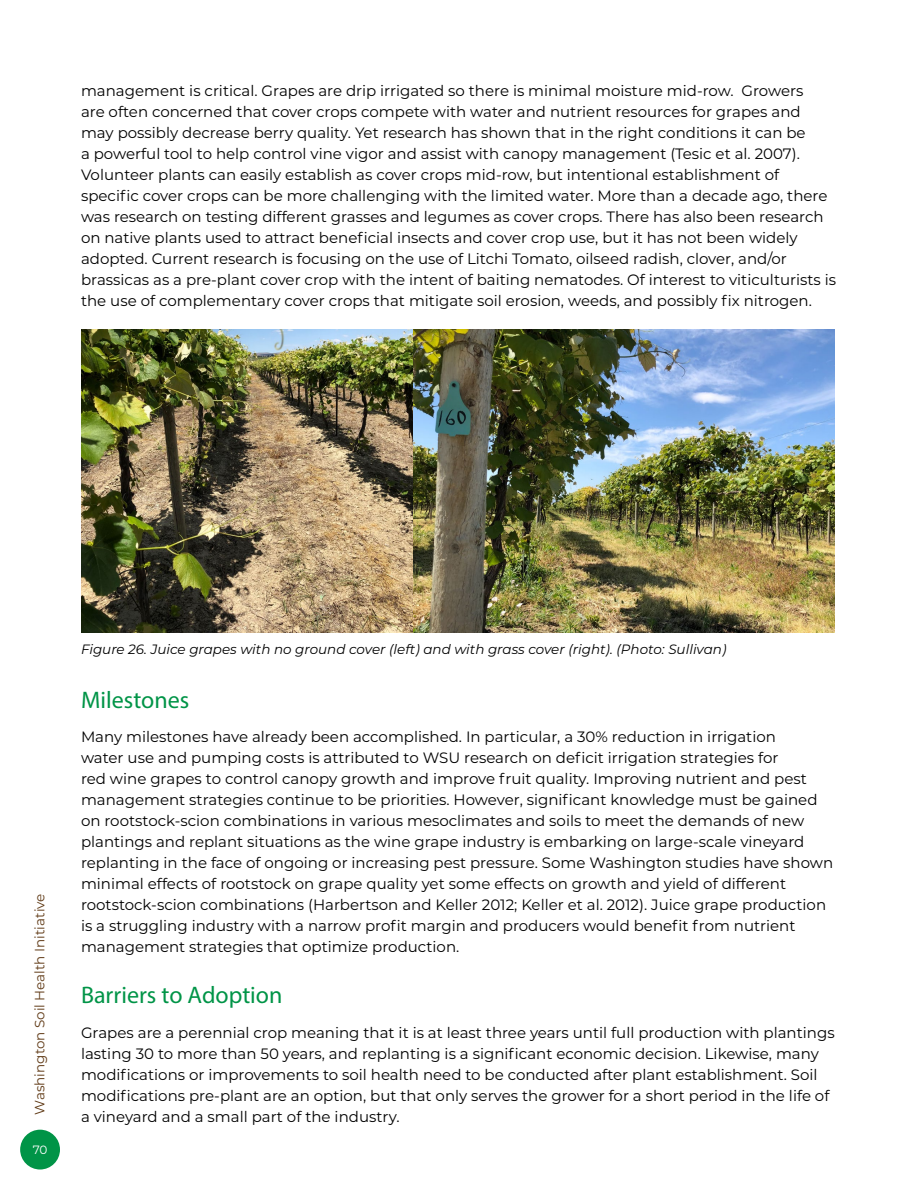
<style>
.page{position:relative;width:918px;height:1188px;background:#fff}
.page>*{position:absolute;margin:0;border:0;box-sizing:border-box;transform-origin:0 0}
.t1{font:24px "Myriad Pro";color:#009447}
.t2{font:15px/21px "Montserrat";color:#000}
.t3{font:italic 13.5px "Montserrat";color:#000}
.t4{font:13.5px "Montserrat";color:#603a16}
.t5{font:12px "Montserrat";color:#fff}
</style>
<div class="page">
<img style="left:81px;top:329px;width:753px;height:303px">
<div style="left:20px;top:1130px;width:40px;height:40px;background:#009447;border-radius:50%"></div>
<p class="t2" style="left:81px;top:79px;width:757px">management is critical. Grapes are drip irrigated so there is minimal moisture mid-row. Growers<br>are often concerned that cover crops compete with water and nutrient resources for grapes and may possibly decrease berry quality. Yet research has shown that in the right conditions it can be<br>a powerful tool to help control vine vigor and assist with canopy management (Tesic et al. 2007).<br>Volunteer plants can easily establish as cover crops mid-row, but intentional establishment of specific cover crops can be more challenging with the limited water. More than a decade ago, there was research on testing different grasses and legumes as cover crops. There has also been research on native plants used to attract beneficial insects and cover crop use, but it has not been widely adopted. Current research is focusing on the use of Litchi Tomato, oilseed radish, clover, and/or brassicas as a pre-plant cover crop with the intent of baiting nematodes. Of interest to viticulturists is the use of complementary cover crops that mitigate soil erosion, weeds, and possibly fix nitrogen.</p>
<p class="t4" style="left:31px;top:1114px;width:222px;rotate:-90deg">Washington Soil Health Initiative</p>
<p class="t5" style="left:33px;top:1141px;width:16px">70</p>
<p class="t3" style="left:81px;top:640px;width:647px">Figure 26. Juice grapes with no ground cover (left) and with grass cover (right). (Photo: Sullivan)</p>
<h1 class="t1" style="left:81px;top:685px;width:110px">Milestones</h1>
<p class="t2" style="left:81px;top:726px;width:754px">Many milestones have already been accomplished. In particular, a 30% reduction in irrigation<br>water use and pumping costs is attributed to WSU research on deficit irrigation strategies for<br>red wine grapes to control canopy growth and improve fruit quality. Improving nutrient and pest management strategies continue to be priorities. However, significant knowledge must be gained on rootstock-scion combinations in various mesoclimates and soils to meet the demands of new plantings and replant situations as the wine grape industry is embarking on large-scale vineyard replanting in the face of ongoing or increasing pest pressure. Some Washington studies have shown minimal effects of rootstock on grape quality yet some effects on growth and yield of different rootstock-scion combinations (Harbertson and Keller 2012; Keller et al. 2012). Juice grape production is a struggling industry with a narrow profit margin and producers would benefit from nutrient management strategies that optimize production.</p>
<h1 class="t1" style="left:81px;top:980px;width:203px">Barriers to Adoption</h1>
<p class="t2" style="left:81px;top:1021px;width:755px">Grapes are a perennial crop meaning that it is at least three years until full production with plantings lasting 30 to more than 50 years, and replanting is a significant economic decision. Likewise, many modifications or improvements to soil health need to be conducted after plant establishment. Soil modifications pre-plant are an option, but that only serves the grower for a short period in the life of a vineyard and a small part of the industry.</p>
</div>
